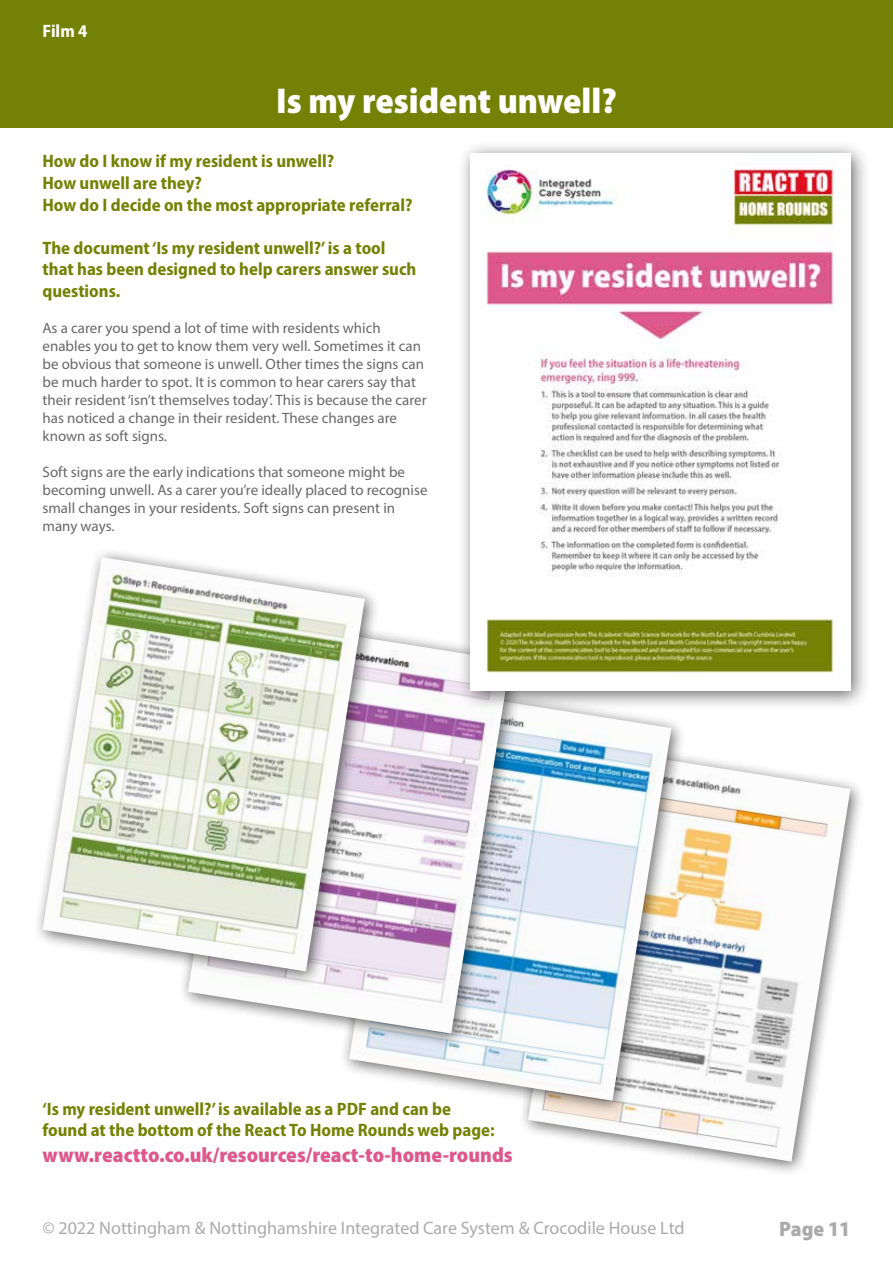
<style>
.page{position:relative;width:893px;height:1263px;background:#fff}
.page>*{position:absolute;margin:0;border:0;box-sizing:border-box;transform-origin:0 0}
.t1{font:900 semi-condensed 36px "Myriad Pro";color:#fff}
.t2{font:900 semi-condensed 21px "Myriad Pro";color:#dd598c}
.t3{font:900 semi-condensed 21px "Myriad Pro";color:#aaa}
.t4{font:700 semi-condensed 18px/21.6px "Myriad Pro";color:#738204}
.t5{font:18px "Myriad Pro";color:#aaa}
.t6{font:700 semi-condensed 18px "Myriad Pro";color:#fff}
.t7{font:15px/18px "Myriad Pro";color:#686868}
</style>
<div class="page">
<div style="left:518px;top:737px;width:348px;height:440px;background:#000;opacity:.6"></div>
<img style="left:528px;top:747px;width:322px;height:414px">
<div style="left:339px;top:676px;width:348px;height:440px;background:#000;opacity:.6"></div>
<img style="left:349px;top:711px;width:322px;height:390px">
<div style="left:178px;top:609px;width:348px;height:440px;background:#000;opacity:.6"></div>
<img style="left:188px;top:619px;width:322px;height:414px">
<div style="left:0;top:0;width:893px;height:128px;background:#738204"></div>
<div style="left:457px;top:141px;width:413px;height:570px;background:#000;opacity:.6"></div>
<img style="left:471px;top:154px;width:379px;height:537px">
<div style="left:33px;top:547px;width:347px;height:440px;background:#000;opacity:.6"></div>
<img style="left:43px;top:557px;width:322px;height:414px">
<p class="t6" style="left:43px;top:19px;width:47px">Film 4</p>
<h1 class="t1" style="left:276px;top:77px;width:342px">Is my resident unwell?</h1>
<p class="t4" style="left:43px;top:150px;width:372px">How do I know if my resident is unwell?<br>How unwell are they?<br>How do I decide on the most appropriate referral?</p>
<p class="t4" style="left:43px;top:236px;width:375px">The document ‘Is my resident unwell?’ is a tool that has been designed to help carers answer such questions.</p>
<p class="t7" style="left:43px;top:319px;width:386px">As a carer you spend a lot of time with residents which enables you to get to know them very well. Sometimes it can be obvious that someone is unwell. Other times the signs can be much harder to spot. It is common to hear carers say that their resident ‘isn’t themselves today’. This is because the carer has noticed a change in their resident. These changes are known as soft signs.</p>
<p class="t7" style="left:43px;top:463px;width:386px">Soft signs are the early indications that someone might be becoming unwell. As a carer you’re ideally placed to recognise small changes in your residents. Soft signs can present in many ways.</p>
<p class="t4" style="left:43px;top:1097px;width:454px">‘Is my resident unwell?’ is available as a PDF and can be found at the bottom of the React To Home Rounds web page:</p>
<h2 class="t2" style="left:43px;top:1141px;width:472px">www.reactto.co.uk/resources/react-to-home-rounds</h2>
<p class="t5" style="left:43px;top:1217px;width:644px">© 2022 Nottingham &amp; Nottinghamshire Integrated Care System &amp; Crocodile House Ltd</p>
<h2 class="t3" style="left:779px;top:1215px;width:73px">Page 11</h2>
</div>
